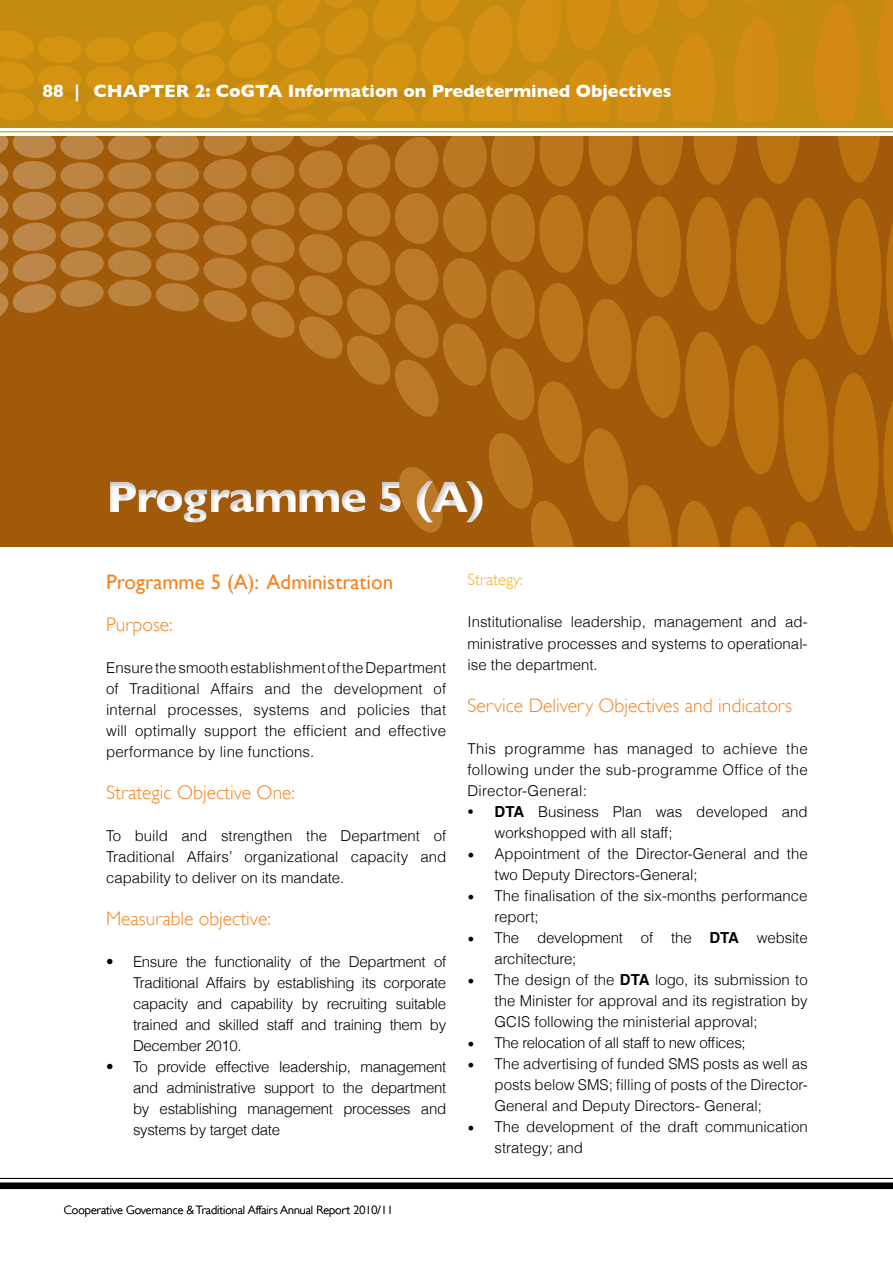
<style>
.page{position:relative;width:893px;height:1263px;background:#fff}
.page>*{position:absolute;margin:0;border:0;box-sizing:border-box;transform-origin:0 0}
.t1{font:700 45px "Gill Sans";letter-spacing:-.03em;color:#fff}
.t2{font:21px "Gill Sans";color:#f58220}
.t3{font:300 19.5px "Gill Sans";color:#f58220}
.t4{font:700 18px "Gill Sans";color:#fff}
.t5{font:300 16.5px "Gill Sans";color:#fbab18}
.t6{font:300 15px/21px "Helvetica";color:#000;text-align:justify}
.t7{font:300 15px "Helvetica";letter-spacing:-.02em;color:#000}
.t8{font:300 12px "Gill Sans";color:#000}
.s1{font-weight:700;font-size:18px}
.s2{font-weight:700}
.s3{font-family:"Minion Pro";font-weight:400;font-size:18px}
</style>
<div class="page">
<div style="left:0;top:0;width:893px;height:128px;background:linear-gradient(to bottom,#cb8d11,#d19012)"></div>
<svg style="left:509px;top:0;width:335px;height:121px"></svg>
<svg style="left:844px;top:0;width:49px;height:121px"></svg>
<hr style="left:0;top:131px;width:893px;height:1px;background:#c58a10">
<div style="left:0;top:121px;width:893px;height:7px;background:#c58a10"></div>
<hr style="left:0;top:1178px;width:893px;height:1px;background:#000">
<div style="left:0;top:1183px;width:893px;height:6px;background:#000"></div>
<svg style="left:0;top:136px;width:531px;height:410px;fill:#a05a09"></svg>
<svg style="left:531px;top:136px;width:362px;height:410px"></svg>
<div style="left:79px;top:239px;width:607px;height:289px;background:#000;opacity:.2"></div>
<p class="t4" style="left:43px;top:81px;width:631px">88 | CHAPTER 2: CoGTA Information on Predetermined Objectives</p>
<h1 class="t1" style="left:106px;top:470px;width:380px">Programme 5 (A)</h1>
<h2 class="t2" style="left:106px;top:569px;width:289px">Programme 5 (A): Administration</h2>
<h3 class="t3" style="left:106px;top:613px;width:68px">Purpose:</h3>
<p class="t6" style="left:106px;top:657px;width:342px">Ensure the smooth establishment of the Department of Traditional Affairs and the development of internal processes, systems and policies that will optimally support the efficient and effective performance by line functions.</p>
<h3 class="t3" style="left:106px;top:781px;width:190px">Strategic Objective One:</h3>
<p class="t6" style="left:106px;top:825px;width:342px">To build and strengthen the Department of Traditional Affairs’ organizational capacity and capability to deliver on its mandate.</p>
<h3 class="t3" style="left:106px;top:907px;width:166px">Measurable objective:</h3>
<p class="t6" style="left:133px;top:951px;width:315px;text-indent:-27px">• Ensure the functionality of the Department of Traditional Affairs by establishing its corporate capacity and capability by recruiting suitable trained and skilled staff and training them by December 2010.</p>
<p class="t6" style="left:133px;top:1056px;width:315px;text-indent:-27px">• To provide effective leadership, management and administrative support to the department by establishing management processes and systems by target date</p>
<p class="t8" style="left:64px;top:1203px;width:331px">Cooperative Governance &amp; Traditional Affairs Annual Report 2010/11</p>
<p class="t5" style="left:467px;top:570px;width:57px">Strategy:</p>
<p class="t6" style="left:467px;top:611px;width:342px">Institutionalise leadership, management and ad&shy;ministrative processes and systems to operational&shy;ise the department.</p>
<h3 class="t3" style="left:467px;top:694px;width:326px">Service Delivery Objectives and indicators</h3>
<p class="t6" style="left:467px;top:737px;width:342px">This programme has managed to achieve the following under the sub-programme Office of the Director-General:</p>
<p class="t6" style="left:494px;top:800px;width:315px;text-indent:-27px"><span class="s1">•</span> <span class="s2">DTA</span> Business Plan was developed and workshopped with all staff;</p>
<p class="t6" style="left:494px;top:842px;width:315px;text-indent:-27px"><span class="s3">•</span> Appointment of the Director-General and the two Deputy Directors-General;</p>
<p class="t6" style="left:494px;top:884px;width:315px;text-indent:-27px"><span class="s3">•</span> The finalisation of the six-months performance report;</p>
<p class="t6" style="left:494px;top:926px;width:315px;text-indent:-27px"><span class="s3">•</span> The development of the <span class="s2">DTA</span> website architecture;</p>
<p class="t6" style="left:494px;top:968px;width:315px;text-indent:-27px"><span class="s3">•</span> The design of the <span class="s2">DTA</span> logo, its submission to the Minister for approval and its registration by GCIS following the ministerial approval;</p>
<p class="t7" style="left:467px;top:1033px;width:280px"><span class="s3">•</span> The relocation of all staff to new offices;</p>
<p class="t6" style="left:494px;top:1052px;width:315px;text-indent:-27px"><span class="s3">•</span> The advertising of funded SMS posts as well as posts below SMS; filling of posts of the Director-General and Deputy Directors- General;</p>
<p class="t6" style="left:494px;top:1115px;width:315px;text-indent:-27px"><span class="s3">•</span> The development of the draft communication strategy; and</p>
</div>
